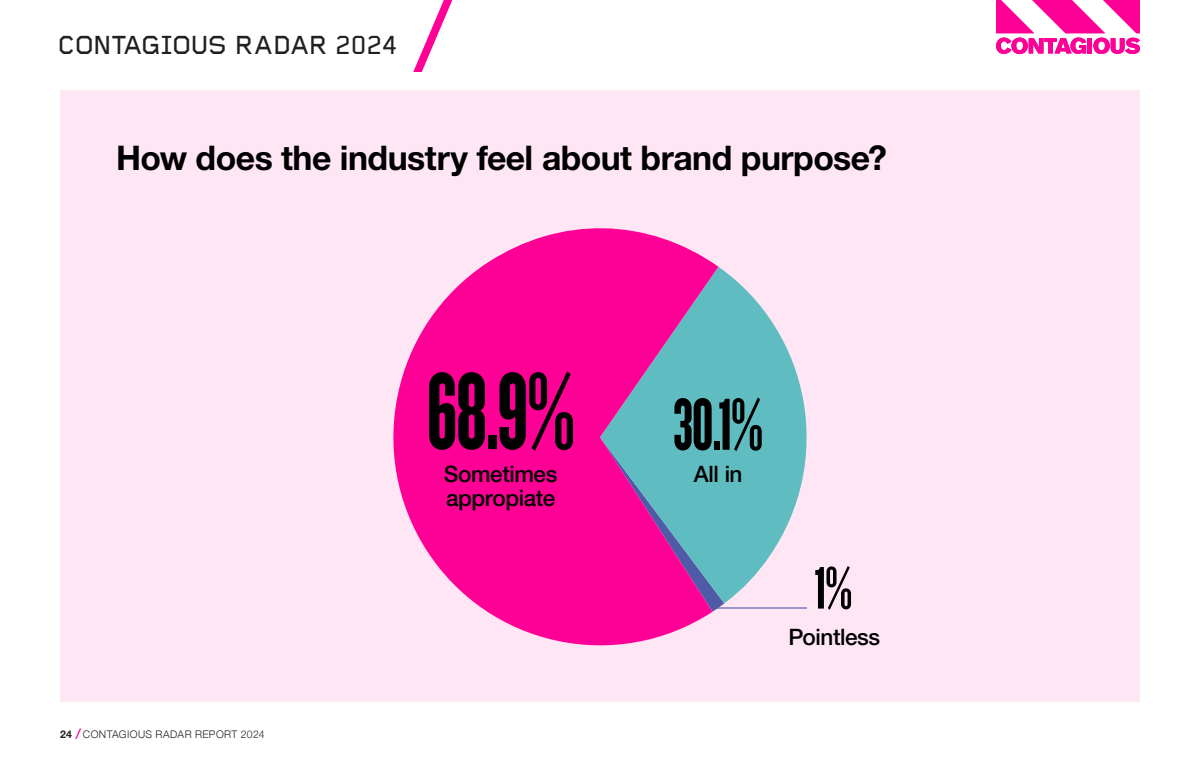
<style>
.page{position:relative;width:1200px;height:765px;background:#fff}
.page>*{position:absolute;margin:0;border:0;box-sizing:border-box;transform-origin:0 0}
.t1{font:113.4px "Knockout 67 Full Bantamwt";color:#000}
.t2{font:76.5px "Knockout 67 Full Bantamwt";color:#000;scale:.96 1}
.t3{font:62.4px "Knockout 67 Full Bantamwt";color:#000}
.t4{font:700 34.05px "Helvetica Neue";letter-spacing:-.015em;color:#000}
.t5{font:500 27px "Foundry Gridnik";letter-spacing:-.03em;color:#231f20}
.t6{font:500 22.65px/23.9px "Helvetica Neue";letter-spacing:-.02em;color:#000}
.t7{font:300 10.5px "Helvetica Neue";letter-spacing:.04em;color:#231f20}
.s1{font-weight:700}
.s2{font-family:"Foundry Gridnik";font-weight:700;font-size:12.75px;color:#ff0096}
</style>
<div class="page">
<svg style="left:413px;top:0;width:39px;height:72px"></svg>
<svg style="left:996px;top:0;width:144px;height:54px"></svg>
<div style="left:60px;top:90px;width:1080px;height:612px;background:#ffe6f5"></div>
<svg style="left:718px;top:267px;width:89px;height:336px;fill:#5fbdc2"></svg>
<svg style="left:393px;top:228px;width:325px;height:418px;fill:#ff0096"></svg>
<hr style="left:715px;top:607px;width:92px;height:2px;background:#4f5ba6">
<p class="t5" style="left:58px;top:30px;width:342px">CONTAGIOUS RADAR 2024</p>
<p class="t4" style="left:116px;top:132px;width:772px">How does the industry feel about brand purpose?</p>
<p class="t7" style="left:60px;top:726px;width:206px"><span class="s1">24</span> <span class="s2">/</span>CONTAGIOUS RADAR REPORT 2024</p>
<p class="t1" style="left:426px;top:345px;width:151px">68.9%</p>
<p class="t6" style="left:444px;top:460px;width:115px">Sometimes appropiate</p>
<p class="t2" style="left:673px;top:380px;width:95px">30.1%</p>
<p class="t6" style="left:694px;top:460px;width:50px">All in</p>
<p class="t3" style="left:814px;top:551px;width:39px">1%</p>
<p class="t6" style="left:788px;top:624px;width:93px">Pointless</p>
</div>
